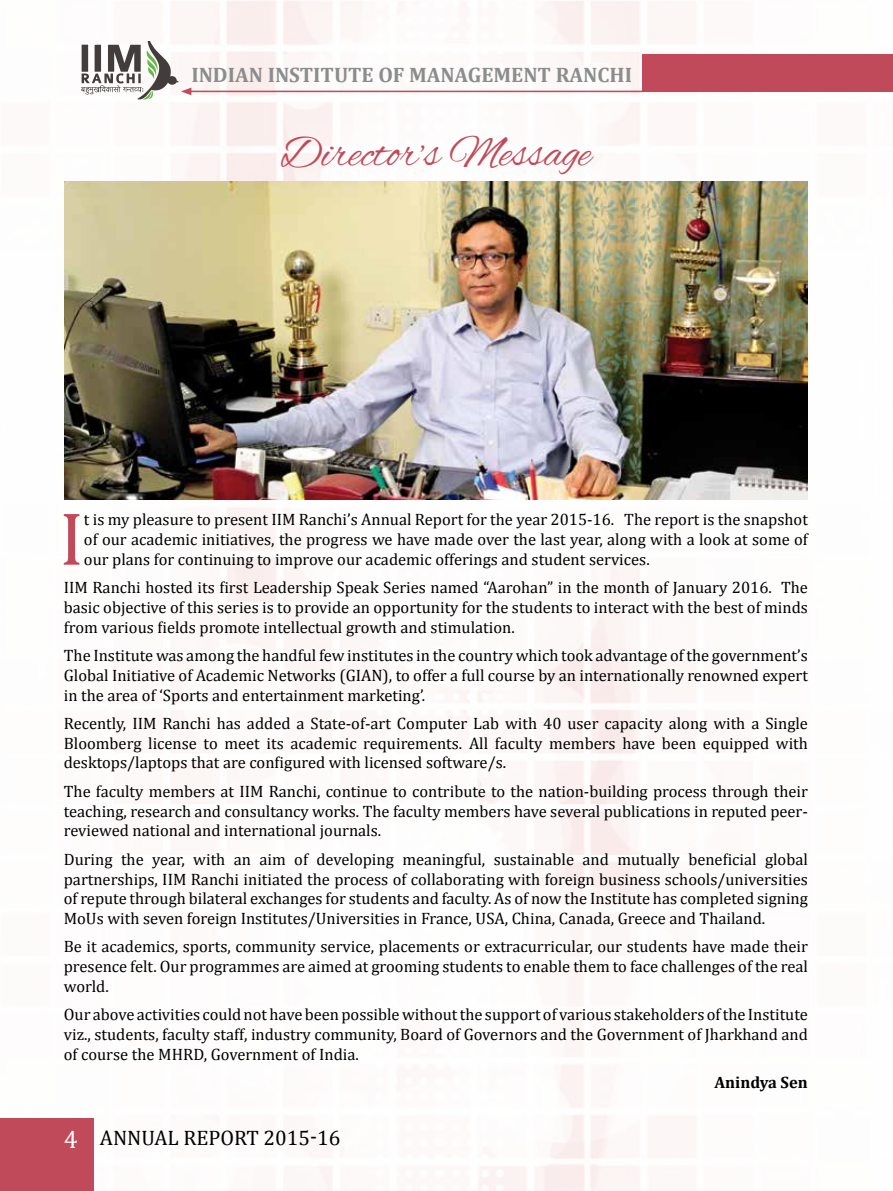
<style>
.page{position:relative;width:893px;height:1191px;background:#fff}
.page>*{position:absolute;margin:0;border:0;box-sizing:border-box;transform-origin:0 0}
.t1{font:75.9px "Cambria";color:#c14a5a}
.t2{font:45px "Alex Brush";color:#c14a5a}
.t3{font:700 21px "Cambria";color:#8b8c8d}
.t4{font:21px "Cambria";color:#000}
.t5{font:16.5px/19.8px "Cambria";color:#000;text-align:justify}
.t6{font:700 16.5px "Cambria";color:#000}
.s1{font-size:25.5px;color:#fff}
</style>
<div class="page">
<img style="left:64px;top:0;width:744px;height:1191px">
<img style="left:65px;top:182px;width:742px;height:317px">
<div style="left:0;top:1118px;width:94px;height:73px;background:#c14a5a"></div>
<div style="left:643px;top:54px;width:250px;height:38px;background:#c14a5a"></div>
<hr style="left:189px;top:91px;width:454px;height:1px;background:#c14a5a">
<svg style="left:81px;top:41px;width:110px;height:59px"></svg>
<p class="t3" style="left:191px;top:62px;width:442px">INDIAN INSTITUTE OF MANAGEMENT RANCHI</p>
<h2 class="t2" style="left:281px;top:128px;width:312px">Director’s Message</h2>
<h1 class="t1" style="left:59px;top:494px;width:26px">I</h1>
<p class="t5" style="left:84px;top:509px;width:725px">t is my pleasure to present IIM Ranchi’s Annual Report for the year 2015-16. The report is the snapshot of our academic initiatives, the progress we have made over the last year, along with a look at some of our plans for continuing to improve our academic offerings and student services.</p>
<p class="t5" style="left:64px;top:577px;width:746px">IIM Ranchi hosted its first Leadership Speak Series named “Aarohan” in the month of January 2016. The basic objective of this series is to provide an opportunity for the students to interact with the best of minds from various fields promote intellectual growth and stimulation.</p>
<p class="t5" style="left:64px;top:645px;width:746px">The Institute was among the handful few institutes in the country which took advantage of the government’s Global Initiative of Academic Networks (GIAN), to offer a full course by an internationally renowned expert in the area of ‘Sports and entertainment marketing’.</p>
<p class="t5" style="left:64px;top:713px;width:746px">Recently, IIM Ranchi has added a State-of-art Computer Lab with 40 user capacity along with a Single Bloomberg license to meet its academic requirements. All faculty members have been equipped with desktops/laptops that are configured with licensed software/s.</p>
<p class="t5" style="left:64px;top:781px;width:746px">The faculty members at IIM Ranchi, continue to contribute to the nation-building process through their teaching, research and consultancy works. The faculty members have several publications in reputed peer&shy;reviewed national and international journals.</p>
<p class="t5" style="left:64px;top:849px;width:746px">During the year, with an aim of developing meaningful, sustainable and mutually beneficial global partnerships, IIM Ranchi initiated the process of collaborating with foreign business schools/universities of repute through bilateral exchanges for students and faculty. As of now the Institute has completed signing MoUs with seven foreign Institutes/Universities in France, USA, China, Canada, Greece and Thailand.</p>
<p class="t5" style="left:64px;top:936px;width:746px">Be it academics, sports, community service, placements or extracurricular, our students have made their presence felt. Our programmes are aimed at grooming students to enable them to face challenges of the real world.</p>
<p class="t5" style="left:64px;top:1004px;width:746px">Our above activities could not have been possible without the support of various stakeholders of the Institute viz., students, faculty staff, industry community, Board of Governors and the Government of Jharkhand and of course the MHRD, Government of India.</p>
<p class="t6" style="left:714px;top:1072px;width:95px">Anindya Sen</p>
<p class="t4" style="left:64px;top:1125px;width:278px"><span class="s1">4</span> ANNUAL REPORT 2015-16</p>
</div>
